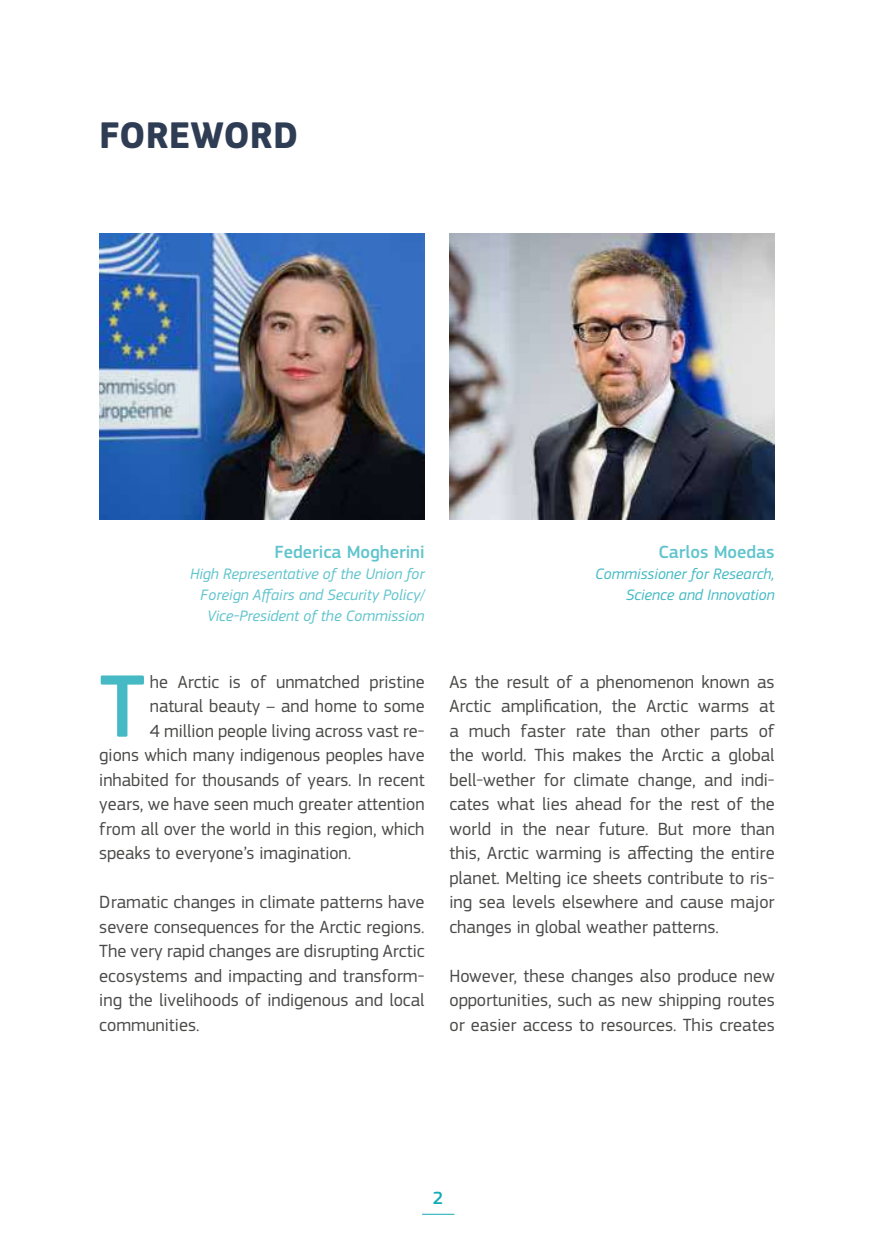
<style>
.page{position:relative;width:874px;height:1241px;background:#fff}
.page>*{position:absolute;margin:0;border:0;box-sizing:border-box;transform-origin:0 0}
.t1{font:500 92.23px "EC Square Sans Pro";color:#45bac4}
.t2{font:700 38.5px "EC Square Sans Pro";color:#2e3c54}
.t3{font:18.38px/24.5px "EC Square Sans Pro";color:#4a4a49;text-align:justify}
.t4{font:500 18.38px "EC Square Sans Pro";color:#61c4cd}
.t5{font:500 18.38px "EC Square Sans Pro";color:#14abb8}
.t6{font:italic 15.75px/21px "EC Square Sans Pro";color:#61c4cd;text-align:right}
.t7{font:italic 15.75px/21px "EC Square Sans Pro";color:#45bac4;text-align:right}
</style>
<div class="page">
<hr style="left:422px;top:1213px;width:32px;height:1px;background:#14abb8">
<img style="left:100px;top:233px;width:324px;height:286px">
<img style="left:449px;top:233px;width:324px;height:286px">
<h2 class="t2" style="left:99px;top:112px;width:200px">FOREWORD</h2>
<p class="t4" style="left:274px;top:541px;width:151px">Federica Mogherini</p>
<p class="t6" style="left:190px;top:563px;width:236px">High Representative of the Union for<br>Foreign Affairs and Security Policy/<br>Vice-President of the Commission</p>
<h1 class="t1" style="left:99px;top:652px;width:47px">T</h1>
<p class="t3" style="left:150px;top:669px;width:276px">he Arctic is of unmatched pristine</p>
<p class="t3" style="left:150px;top:694px;width:276px">natural beauty – and home to some</p>
<p class="t3" style="left:150px;top:718px;width:276px">4 million people living across vast re-</p>
<p class="t3" style="left:99px;top:743px;width:326px">gions which many indigenous peoples have</p>
<p class="t3" style="left:99px;top:767px;width:326px">inhabited for thousands of years. In recent</p>
<p class="t3" style="left:99px;top:792px;width:326px">years, we have seen much greater attention</p>
<p class="t3" style="left:99px;top:816px;width:326px">from all over the world in this region, which</p>
<p class="t3" style="left:99px;top:840px;width:253px">speaks to everyone’s imagination.</p>
<p class="t3" style="left:99px;top:890px;width:326px">Dramatic changes in climate patterns have severe consequences for the Arctic regions.<br>The very rapid changes are disrupting Arctic ecosystems and impacting and transform&shy;ing the livelihoods of indigenous and local communities.</p>
<p class="t4" style="left:658px;top:541px;width:117px">Carlos Moedas</p>
<p class="t7" style="left:595px;top:563px;width:181px">Commissioner for Research,<br>Science and Innovation</p>
<p class="t3" style="left:449px;top:669px;width:326px">As the result of a phenomenon known as Arctic amplification, the Arctic warms at a much faster rate than other parts of the world. This makes the Arctic a global bell-wether for climate change, and indi&shy;cates what lies ahead for the rest of the world in the near future. But more than this, Arctic warming is affecting the entire planet. Melting ice sheets contribute to ris&shy;ing sea levels elsewhere and cause major changes in global weather patterns.</p>
<p class="t3" style="left:449px;top:963px;width:326px">However, these changes also produce new opportunities, such as new shipping routes or easier access to resources. This creates</p>
<p class="t5" style="left:433px;top:1186px;width:12px">2</p>
</div>
